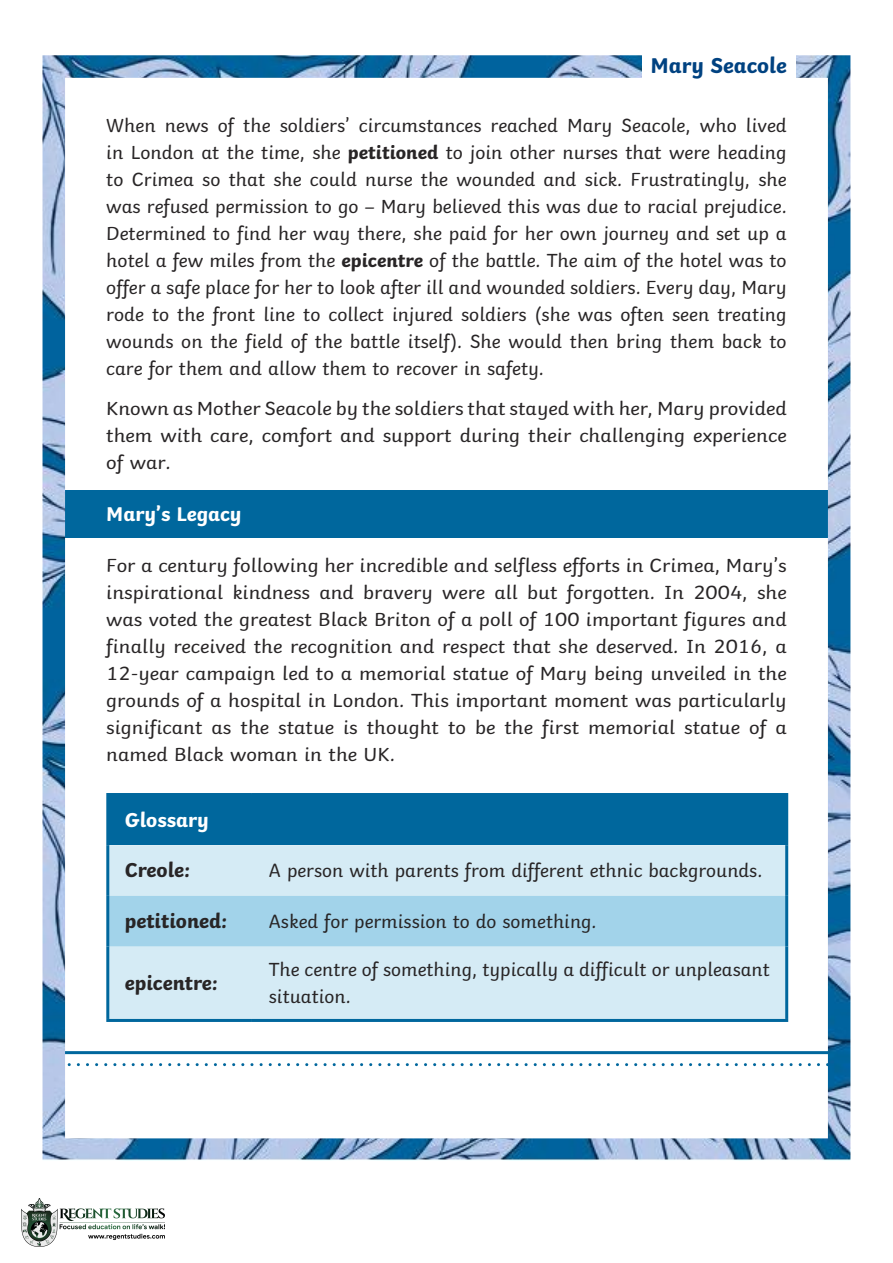
<style>
.page{position:relative;width:893px;height:1263px;background:#fff}
.page>*{position:absolute;margin:0;border:0;box-sizing:border-box;transform-origin:0 0}
.Heading_2{font:700 22.5px "Twinkl";color:#004281}
.Heading_3{font:700 21px "Twinkl";color:#282526}
.Heading_3-2{font:700 21px "Twinkl";color:#fff}
.KS2_Body_Copy{font:19.5px/27px "Twinkl";color:#282526}
.KS2_Body_Copy-2{font:19.5px/27px "Twinkl";color:#282526;text-align:justify;scale:1.06 1}
.s1{font-weight:700}
</style>
<div class="page">
<img style="left:43px;top:55px;width:807px;height:1106px">
<div style="left:642px;top:45px;width:153px;height:41px;background:#fff"></div>
<div style="left:108px;top:794px;width:679px;height:51px;background:#00679d"></div>
<div style="left:109px;top:845px;width:676px;height:174px;background:#d5ebf5"></div>
<div style="left:109px;top:896px;width:676px;height:50px;background:#a2d3ea"></div>
<hr style="left:106px;top:793px;width:146px;height:3px;background:#00679d">
<hr style="left:106px;top:796px;width:3px;height:49px;background:#00679d">
<hr style="left:252px;top:793px;width:536px;height:3px;background:#00679d">
<hr style="left:785px;top:796px;width:3px;height:49px;background:#00679d">
<hr style="left:106px;top:845px;width:3px;height:51px;background:#00679d">
<hr style="left:785px;top:845px;width:3px;height:51px;background:#00679d">
<hr style="left:106px;top:896px;width:3px;height:50px;background:#00679d">
<hr style="left:785px;top:896px;width:3px;height:50px;background:#00679d">
<hr style="left:106px;top:946px;width:3px;height:73px;background:#00679d">
<hr style="left:785px;top:946px;width:3px;height:73px;background:#00679d">
<hr style="left:106px;top:1019px;width:146px;height:3px;background:#00679d">
<hr style="left:252px;top:1019px;width:536px;height:3px;background:#00679d">
<img style="left:22px;top:1199px;width:142px;height:48px">
<p class="Heading_2" style="left:651px;top:47px;width:138px">Mary Seacole</p>
<p class="KS2_Body_Copy" style="left:106px;top:110px;width:682px;text-align:justify">When news of the soldiers’ circumstances reached Mary Seacole, who lived in London at the time, she <span class="s1">petitioned</span> to join other nurses that were heading to Crimea so that she could nurse the wounded and sick. Frustratingly, she was refused permission to go – Mary believed this was due to racial prejudice.<br>Determined to find her way there, she paid for her own journey and set up a hotel a few miles from the <span class="s1">epicentre</span> of the battle. The aim of the hotel was to offer a safe place for her to look after ill and wounded soldiers. Every day, Mary rode to the front line to collect injured soldiers (she was often seen treating wounds on the field of the battle itself). She would then bring them back to care for them and allow them to recover in safety.</p>
<p class="KS2_Body_Copy-2" style="left:106px;top:393px;width:643px">Known as Mother Seacole by the soldiers that stayed with her, Mary provided them with care, comfort and support during their challenging experience of war.</p>
<p class="Heading_3-2" style="left:106px;top:496px;width:137px">Mary’s Legacy</p>
<p class="KS2_Body_Copy-2" style="left:106px;top:550px;width:643px">For a century following her incredible and selfless efforts in Crimea, Mary’s inspirational kindness and bravery were all but forgotten. In 2004, she was voted the greatest Black Briton of a poll of 100 important figures and finally received the recognition and respect that she deserved. In 2016, a 12-year campaign led to a memorial statue of Mary being unveiled in the grounds of a hospital in London. This important moment was particularly significant as the statue is thought to be the first memorial statue of a named Black woman in the UK.</p>
<p class="Heading_3-2" style="left:125px;top:802px;width:86px">Glossary</p>
<p class="Heading_3" style="left:125px;top:853px;width:67px">Creole:</p>
<p class="KS2_Body_Copy" style="left:269px;top:855px;width:495px">A person with parents from different ethnic backgrounds.</p>
<p class="Heading_3" style="left:125px;top:904px;width:104px">petitioned:</p>
<p class="KS2_Body_Copy" style="left:269px;top:906px;width:329px">Asked for permission to do something.</p>
<p class="Heading_3" style="left:125px;top:966px;width:94px">epicentre:</p>
<p class="KS2_Body_Copy" style="left:269px;top:955px;width:502px">The centre of something, typically a difficult or unpleasant situation.</p>
</div>
